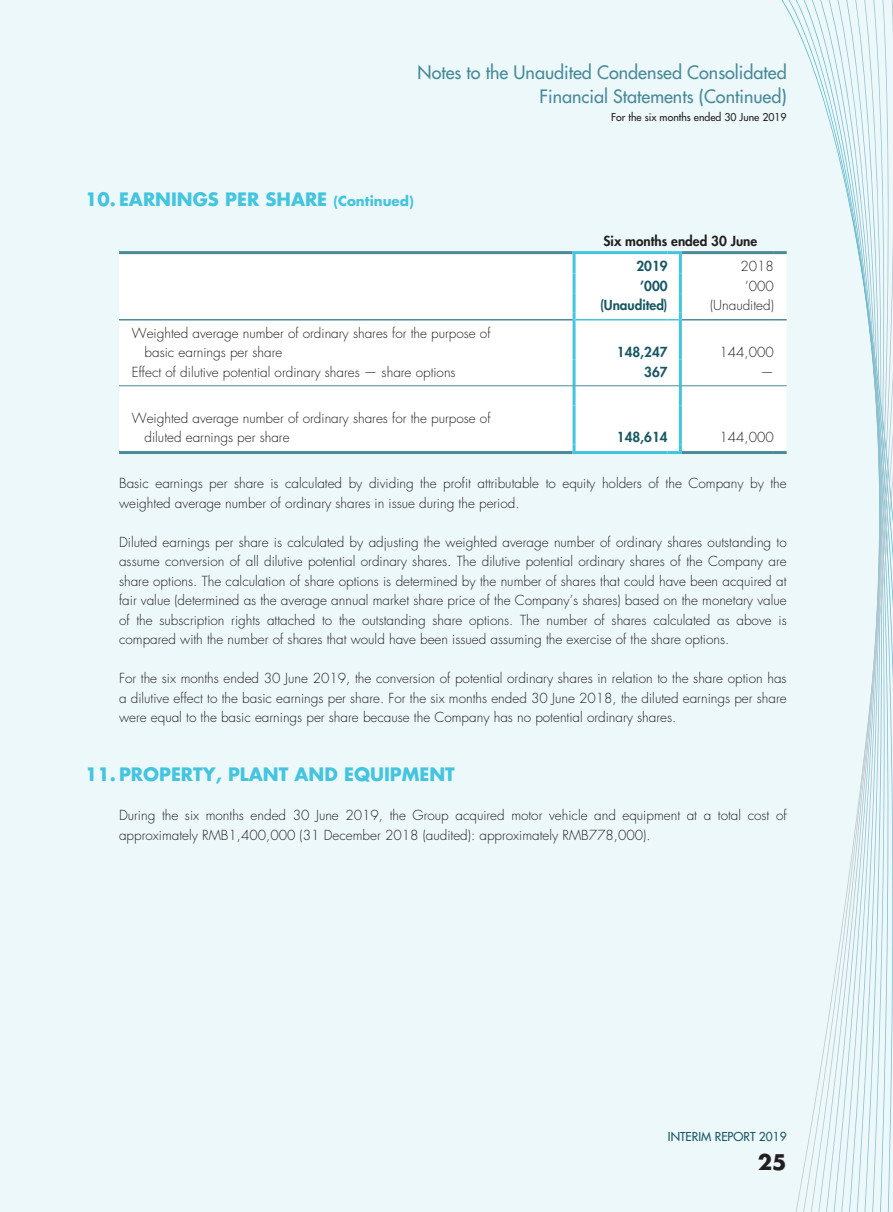
<style>
.page{position:relative;width:893px;height:1212px;background:#edf8fb}
.page>*{position:absolute;margin:0;border:0;box-sizing:border-box;transform-origin:0 0}
.t1{font:700 21px "Futura Std";color:#231f20}
.t2{font:500 18px/24px "Futura Std";color:#4a8b9a;text-align:right}
.t3{font:700 18px "Futura Std";color:#44c4df}
.t4{font:300 13.5px/19.5px "Futura Std";color:#231f20}
.t5{font:800 13.5px "Futura Std";color:#185864}
.t6{font:800 13.5px "Futura Std";color:#231f20}
.t7{font:500 12px "Futura Std";color:#185864}
.t8{font:500 10.5px "Futura Std";color:#231f20}
.s1{font-size:13.5px}
</style>
<div class="page">
<svg style="left:792px;top:0;width:101px;height:1212px"></svg>
<div style="left:119px;top:254px;width:668px;height:197px;background:#fff"></div>
<hr style="left:573px;top:254px;width:3px;height:20px;background:#44c4df">
<hr style="left:573px;top:274px;width:3px;height:19px;background:#44c4df">
<hr style="left:573px;top:293px;width:3px;height:20px;background:#44c4df">
<svg style="left:573px;top:313px;width:3px;height:7px"></svg>
<hr style="left:679px;top:293px;width:3px;height:20px;background:#44c4df">
<hr style="left:679px;top:320px;width:3px;height:39px;background:#44c4df">
<hr style="left:119px;top:451px;width:454px;height:3px;background:#4a8b9a">
<hr style="left:682px;top:451px;width:92px;height:3px;background:#4a8b9a">
<svg style="left:774px;top:451px;width:13px;height:3px"></svg>
<hr style="left:573px;top:320px;width:3px;height:39px;background:#44c4df">
<hr style="left:573px;top:359px;width:3px;height:20px;background:#44c4df">
<svg style="left:573px;top:379px;width:3px;height:6px"></svg>
<hr style="left:573px;top:386px;width:3px;height:20px;background:#44c4df">
<hr style="left:573px;top:406px;width:3px;height:39px;background:#44c4df">
<svg style="left:573px;top:445px;width:3px;height:6px"></svg>
<hr style="left:679px;top:359px;width:3px;height:20px;background:#44c4df">
<hr style="left:679px;top:386px;width:3px;height:20px;background:#44c4df">
<hr style="left:679px;top:406px;width:3px;height:39px;background:#44c4df">
<svg style="left:679px;top:445px;width:3px;height:6px"></svg>
<hr style="left:119px;top:319px;width:454px;height:1px;background:#4a8b9a">
<hr style="left:682px;top:319px;width:92px;height:1px;background:#4a8b9a">
<svg style="left:774px;top:319px;width:13px;height:1px"></svg>
<hr style="left:576px;top:319px;width:92px;height:1px;background:#44c4df">
<svg style="left:668px;top:313px;width:14px;height:7px"></svg>
<hr style="left:573px;top:451px;width:95px;height:3px;background:#44c4df">
<hr style="left:668px;top:451px;width:14px;height:3px;background:#44c4df">
<hr style="left:119px;top:385px;width:455px;height:1px;background:#4a8b9a">
<hr style="left:574px;top:385px;width:94px;height:1px;background:#4a8b9a">
<svg style="left:668px;top:379px;width:14px;height:7px"></svg>
<hr style="left:680px;top:385px;width:94px;height:1px;background:#4a8b9a">
<svg style="left:774px;top:385px;width:13px;height:1px"></svg>
<hr style="left:119px;top:251px;width:454px;height:3px;background:#4a8b9a">
<hr style="left:682px;top:251px;width:92px;height:3px;background:#4a8b9a">
<svg style="left:774px;top:251px;width:13px;height:3px"></svg>
<hr style="left:573px;top:251px;width:95px;height:3px;background:#44c4df">
<hr style="left:668px;top:251px;width:14px;height:3px;background:#44c4df">
<hr style="left:679px;top:254px;width:3px;height:20px;background:#44c4df">
<hr style="left:679px;top:274px;width:3px;height:19px;background:#44c4df">
<h2 class="t2" style="left:418px;top:60px;width:371px">Notes to the Unaudited Condensed Consolidated<br>Financial Statements (Continued)</h2>
<p class="t8" style="left:611px;top:110px;width:177px">For the six months ended 30 June 2019</p>
<h2 class="t3" style="left:85px;top:188px;width:330px">10. EARNINGS PER SHARE <span class="s1">(Continued)</span></h2>
<p class="t4" style="left:145px;top:323px;width:347px;text-indent:-13px">Weighted average number of ordinary shares for the purpose of basic earnings per share</p>
<p class="t6" style="left:603px;top:233px;width:155px">Six months ended 30 June</p>
<p class="t5" style="left:636px;top:258px;width:33px">2019</p>
<p class="t4" style="left:740px;top:257px;width:35px">2018</p>
<p class="t5" style="left:640px;top:277px;width:29px">’000</p>
<p class="t4" style="left:745px;top:277px;width:30px">’000</p>
<p class="t5" style="left:600px;top:297px;width:69px">(Unaudited)</p>
<p class="t4" style="left:710px;top:296px;width:65px">(Unaudited)</p>
<p class="t5" style="left:617px;top:344px;width:52px">148,247</p>
<p class="t4" style="left:719px;top:343px;width:56px">144,000</p>
<p class="t4" style="left:132px;top:362px;width:325px">Effect of dilutive potential ordinary shares — share options</p>
<p class="t5" style="left:644px;top:363px;width:25px">367</p>
<p class="t4" style="left:760px;top:362px;width:15px">—</p>
<p class="t4" style="left:145px;top:409px;width:347px;text-indent:-13px">Weighted average number of ordinary shares for the purpose of diluted earnings per share</p>
<p class="t5" style="left:617px;top:429px;width:52px">148,614</p>
<p class="t4" style="left:719px;top:428px;width:56px">144,000</p>
<p class="t4" style="left:119px;top:474px;width:669px">Basic earnings per share is calculated by dividing the profit attributable to equity holders of the Company by the weighted average number of ordinary shares in issue during the period.</p>
<p class="t4" style="left:119px;top:533px;width:669px;text-align:justify">Diluted earnings per share is calculated by adjusting the weighted average number of ordinary shares outstanding to assume conversion of all dilutive potential ordinary shares. The dilutive potential ordinary shares of the Company are share options. The calculation of share options is determined by the number of shares that could have been acquired at fair value (determined as the average annual market share price of the Company’s shares) based on the monetary value of the subscription rights attached to the outstanding share options. The number of shares calculated as above is compared with the number of shares that would have been issued assuming the exercise of the share options.</p>
<p class="t4" style="left:119px;top:669px;width:669px;text-align:justify">For the six months ended 30 June 2019, the conversion of potential ordinary shares in relation to the share option has a dilutive effect to the basic earnings per share. For the six months ended 30 June 2018, the diluted earnings per share were equal to the basic earnings per share because the Company has no potential ordinary shares.</p>
<h2 class="t3" style="left:85px;top:762px;width:371px">11. PROPERTY, PLANT AND EQUIPMENT</h2>
<p class="t4" style="left:119px;top:806px;width:669px">During the six months ended 30 June 2019, the Group acquired motor vehicle and equipment at a total cost of approximately RMB1,400,000 (31 December 2018 (audited): approximately RMB778,000).</p>
<p class="t7" style="left:668px;top:1129px;width:120px">INTERIM REPORT 2019</p>
<h1 class="t1" style="left:758px;top:1148px;width:30px">25</h1>
</div>
